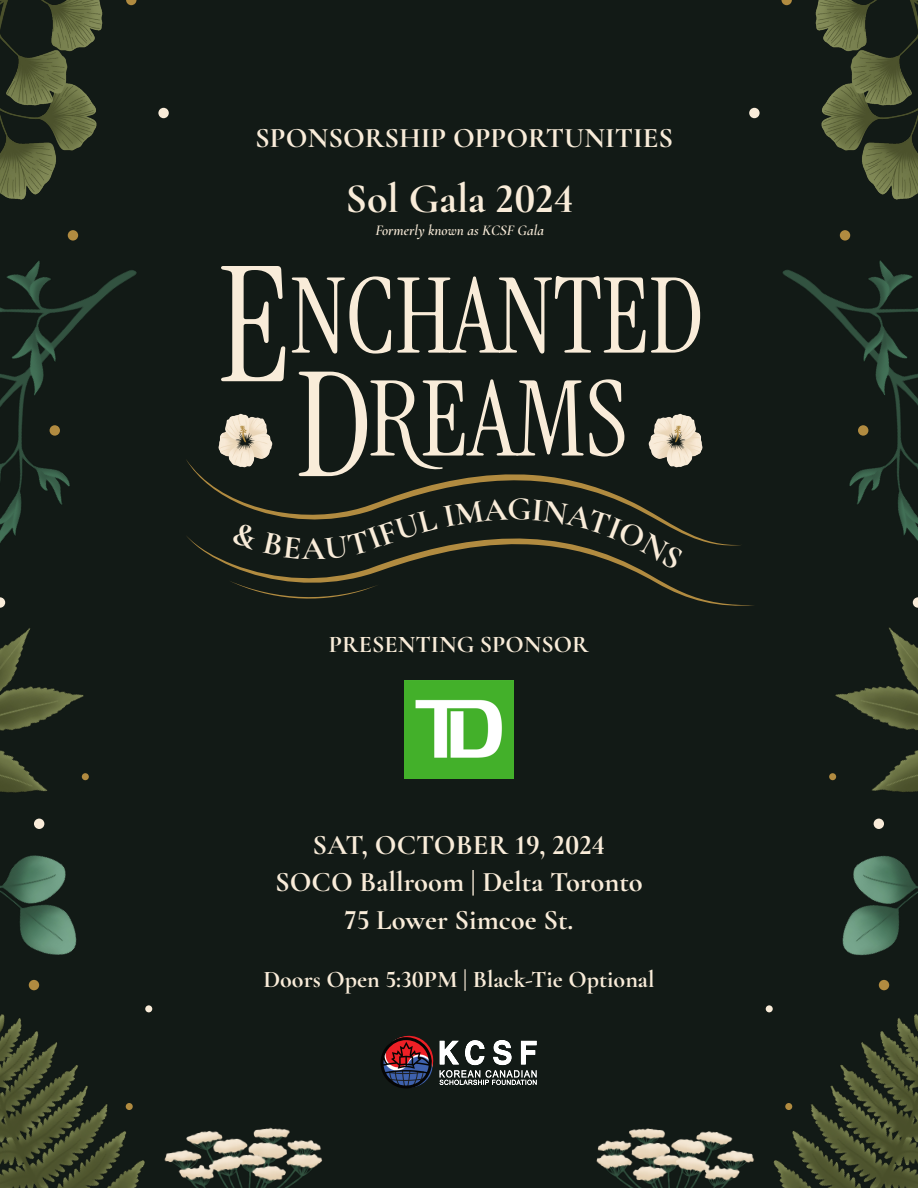
<style>
.page{position:relative;width:918px;height:1188px;background:#121a16}
.page>*{position:absolute;margin:0;border:0;box-sizing:border-box;transform-origin:0 0}
.t1{font:700 42px "Cormorant Garamond";color:#f9ecd9}
.t2{font:700 33px "Cormorant Garamond";color:#f9ecd9}
.t3{font:700 28.5px/37.5px "Cormorant Garamond";color:#f9ecd9;text-align:center}
.t4{font:700 24px "Cormorant Garamond";color:#f9ecd9}
.t5{font:italic 600 15px "Cormorant Garamond";color:#f9ecd9}
</style>
<div class="page">
<img style="left:0;top:109px;width:335px;height:425px">
<img style="left:624px;top:109px;width:294px;height:425px">
<img style="left:200px;top:397px;width:90px;height:62px">
<img style="left:0;top:1005px;width:153px;height:83px">
<img style="left:0;top:534px;width:89px;height:457px">
<img style="left:7px;top:1062px;width:316px;height:126px">
<img style="left:0;top:0;width:167px;height:213px">
<img style="left:632px;top:397px;width:89px;height:62px">
<img style="left:765px;top:1005px;width:153px;height:83px">
<img style="left:829px;top:534px;width:89px;height:457px">
<img style="left:433px;top:1062px;width:478px;height:126px">
<img style="left:751px;top:0;width:167px;height:213px">
<div style="left:34px;top:819px;width:10px;height:10px;background:#f9ecd9;border-radius:50%"></div>
<div style="left:158px;top:108px;width:11px;height:10px;background:#f9ecd9;border-radius:50%"></div>
<div style="left:29px;top:980px;width:10px;height:10px;background:#b18b40;border-radius:50%"></div>
<svg style="left:126px;top:0;width:11px;height:5px"></svg>
<div style="left:50px;top:425px;width:10px;height:11px;background:#b18b40;border-radius:50%"></div>
<svg style="left:0;top:597px;width:5px;height:11px"></svg>
<div style="left:68px;top:230px;width:10px;height:11px;background:#b18b40;border-radius:50%"></div>
<div style="left:82px;top:773px;width:7px;height:7px;background:#b18b40;border-radius:50%"></div>
<div style="left:126px;top:1103px;width:7px;height:7px;background:#b18b40;border-radius:50%"></div>
<div style="left:145px;top:1005px;width:7px;height:7px;background:#f9ecd9;border-radius:50%"></div>
<div style="left:874px;top:819px;width:10px;height:10px;background:#f9ecd9;border-radius:50%"></div>
<div style="left:749px;top:108px;width:11px;height:10px;background:#f9ecd9;border-radius:50%"></div>
<div style="left:879px;top:980px;width:10px;height:10px;background:#b18b40;border-radius:50%"></div>
<svg style="left:781px;top:0;width:11px;height:5px"></svg>
<div style="left:858px;top:425px;width:10px;height:11px;background:#b18b40;border-radius:50%"></div>
<svg style="left:913px;top:597px;width:5px;height:11px"></svg>
<div style="left:840px;top:230px;width:10px;height:11px;background:#b18b40;border-radius:50%"></div>
<div style="left:829px;top:773px;width:7px;height:7px;background:#b18b40;border-radius:50%"></div>
<div style="left:785px;top:1103px;width:7px;height:7px;background:#b18b40;border-radius:50%"></div>
<div style="left:766px;top:1005px;width:7px;height:7px;background:#f9ecd9;border-radius:50%"></div>
<svg style="left:221px;top:266px;width:64px;height:115px"></svg>
<svg style="left:292px;top:276px;width:99px;height:78px"></svg>
<svg style="left:397px;top:276px;width:303px;height:78px"></svg>
<svg style="left:299px;top:372px;width:325px;height:87px"></svg>
<svg style="left:186px;top:459px;width:557px;height:63px"></svg>
<svg style="left:186px;top:522px;width:569px;height:84px"></svg>
<svg style="left:229px;top:581px;width:150px;height:23px"></svg>
<svg style="left:440px;top:1040px;width:97px;height:45px"></svg>
<svg style="left:381px;top:1035px;width:52px;height:53px"></svg>
<img style="left:404px;top:680px;width:110px;height:98px">
<svg style="left:232px;top:522px;width:69px;height:37px"></svg>
<svg style="left:325px;top:498px;width:358px;height:72px"></svg>
<p class="t3" style="left:255px;top:119px;width:420px">SPONSORSHIP OPPORTUNITIES</p>
<p class="t1" style="left:345px;top:173px;width:230px">Sol Gala 2024</p>
<p class="t5" style="left:375px;top:219px;width:170px">Formerly known as KCSF Gala</p>
<p class="t2" style="left:302px;top:528px;width:25px">A</p>
<p class="t4" style="left:329px;top:629px;width:262px">PRESENTING SPONSOR</p>
<p class="t3" style="left:275px;top:826px;width:369px">SAT, OCTOBER 19, 2024<br>SOCO Ballroom | Delta Toronto<br>75 Lower Simcoe St.</p>
<p class="t4" style="left:263px;top:964px;width:393px">Doors Open 5:30PM | Black-Tie Optional</p>
</div>
